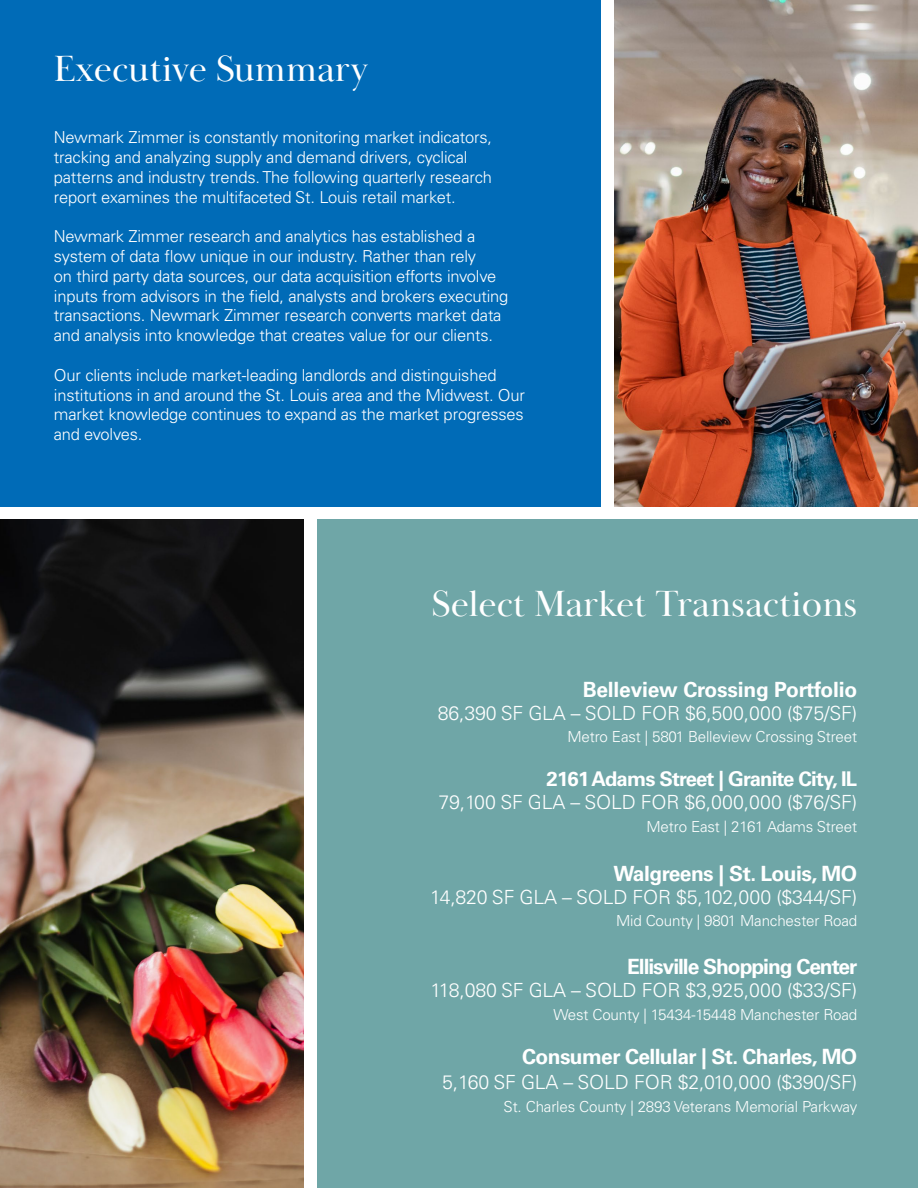
<style>
.page{position:relative;width:918px;height:1188px;background:#fff}
.page>*{position:absolute;margin:0;border:0;box-sizing:border-box;transform-origin:0 0}
.t1{font:37.5px "Baskerville Display PT";color:#fff}
.t2{font:700 21px "Univers LT Pro 65";letter-spacing:-.03em;color:#fff}
.t3{font:700 21px "Univers LT Pro 65";letter-spacing:-.01em;color:#fff}
.t4{font:700 21px "Univers LT Pro 65";letter-spacing:-.05em;color:#fff}
.t5{font:700 20.25px "Univers LT Pro 65";letter-spacing:-.04em;color:#fff}
.t6{font:300 19.5px "Univers LT Pro 45";letter-spacing:-.01em;color:#fff}
.t7{font:300 16.5px/19.8px "Univers LT Pro 45";letter-spacing:-.01em;color:#fff}
.t8{font:300 15.15px "Univers LT Pro 45";letter-spacing:-.01em;color:#fff}
</style>
<div class="page">
<div style="left:0;top:0;width:601px;height:506px;background:#006bb7"></div>
<div style="left:317px;top:520px;width:601px;height:668px;background:#6fa6a7"></div>
<img style="left:614px;top:0;width:304px;height:506px">
<img style="left:0;top:520px;width:304px;height:668px">
<h1 class="t1" style="left:54px;top:46px;width:315px">Executive Summary</h1>
<p class="t7" style="left:54px;top:127px;width:440px">Newmark Zimmer is constantly monitoring market indicators, tracking and analyzing supply and demand drivers, cyclical patterns and industry trends. The following quarterly research report examines the multifaceted St. Louis retail market.</p>
<p class="t7" style="left:54px;top:226px;width:456px">Newmark Zimmer research and analytics has established a system of data flow unique in our industry. Rather than rely<br>on third party data sources, our data acquisition efforts involve inputs from advisors in the field, analysts and brokers executing transactions. Newmark Zimmer research converts market data and analysis into knowledge that creates value for our clients.</p>
<p class="t7" style="left:54px;top:365px;width:473px">Our clients include market-leading landlords and distinguished institutions in and around the St. Louis area and the Midwest. Our market knowledge continues to expand as the market progresses and evolves.</p>
<h1 class="t1" style="left:432px;top:581px;width:427px">Select Market Transactions</h1>
<p class="t3" style="left:583px;top:675px;width:276px">Belleview Crossing Portfolio</p>
<p class="t6" style="left:438px;top:700px;width:421px">86,390 SF GLA – SOLD FOR $6,500,000 ($75/SF)</p>
<p class="t8" style="left:567px;top:727px;width:291px">Metro East | 5801 Belleview Crossing Street</p>
<p class="t5" style="left:547px;top:764px;width:312px">2161 Adams Street | Granite City, IL</p>
<p class="t6" style="left:439px;top:790px;width:420px">79,100 SF GLA – SOLD FOR $6,000,000 ($76/SF)</p>
<p class="t8" style="left:646px;top:816px;width:212px">Metro East | 2161 Adams Street</p>
<p class="t2" style="left:614px;top:858px;width:245px">Walgreens | St. Louis, MO</p>
<p class="t6" style="left:430px;top:884px;width:429px">14,820 SF GLA – SOLD FOR $5,102,000 ($344/SF)</p>
<p class="t8" style="left:616px;top:911px;width:243px">Mid County | 9801 Manchester Road</p>
<p class="t4" style="left:627px;top:952px;width:232px">Ellisville Shopping Center</p>
<p class="t6" style="left:431px;top:977px;width:428px">118,080 SF GLA – SOLD FOR $3,925,000 ($33/SF)</p>
<p class="t8" style="left:553px;top:1004px;width:305px">West County | 15434-15448 Manchester Road</p>
<p class="t2" style="left:522px;top:1041px;width:336px">Consumer Cellular | St. Charles, MO</p>
<p class="t6" style="left:442px;top:1070px;width:417px">5,160 SF GLA – SOLD FOR $2,010,000 ($390/SF)</p>
<p class="t8" style="left:504px;top:1096px;width:355px">St. Charles County | 2893 Veterans Memorial Parkway</p>
</div>
